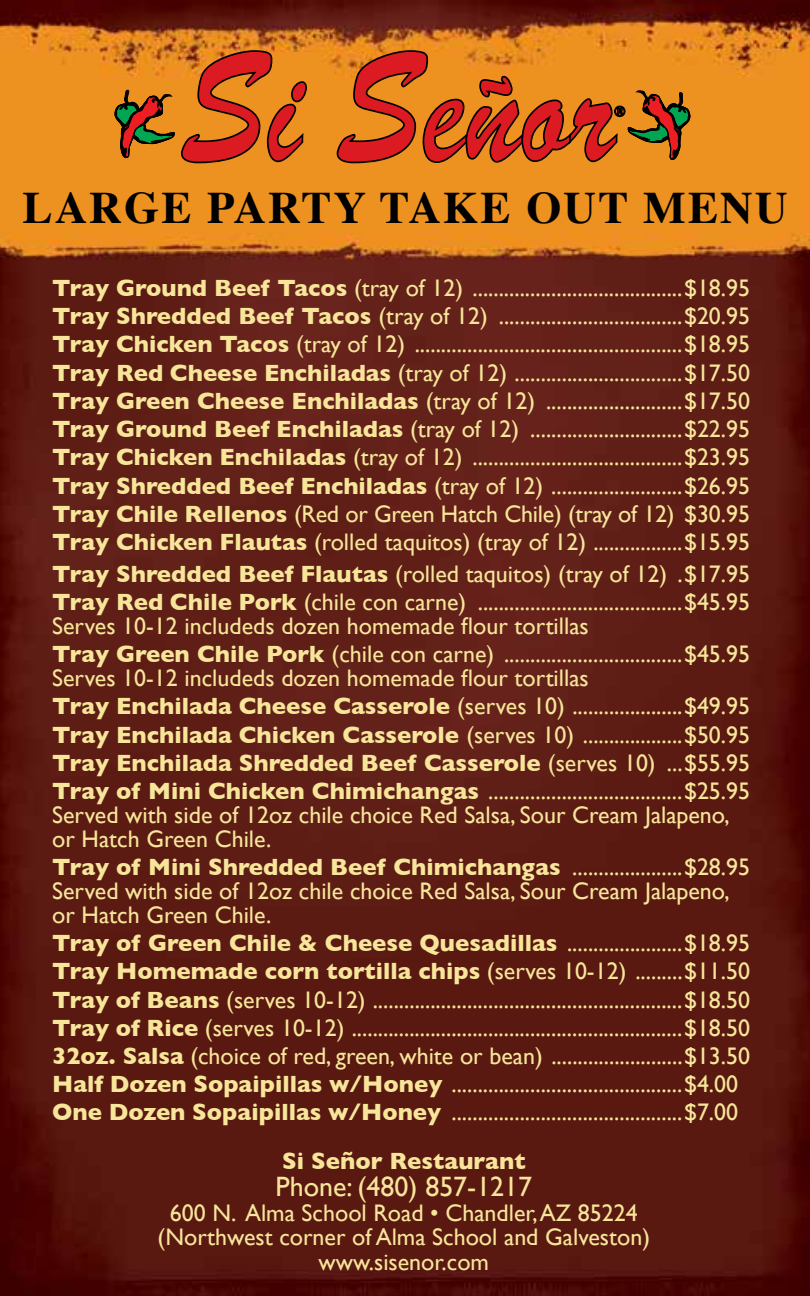
<style>
.page{position:relative;width:810px;height:1296px;background:#fff}
.page>*{position:absolute;margin:0;border:0;box-sizing:border-box;transform-origin:0 0}
.t1{font:700 45px "Times";letter-spacing:.05em;color:#000}
.t2{font:27.9px "Gill Sans";color:#f7e59a}
.t3{font:24.07px/28.1px "Gill Sans";color:#f7e59a}
.t4{font:700 24.07px "Gill Sans";color:#f7e59a}
.s1{font-weight:700}
</style>
<div class="page">
<img style="left:0;top:0;width:810px;height:1296px">
<svg style="left:114px;top:50px;width:194px;height:113px;background:#ca651e"></svg>
<svg style="left:336px;top:50px;width:355px;height:113px;background:#ce661d"></svg>
<h1 class="t1" style="left:22px;top:164px;width:767px">LARGE PARTY TAKE OUT MENU</h1>
<p class="t3" style="left:52px;top:274px;width:699px;text-align:justify"><span class="s1">Tray Ground Beef Tacos</span> (tray of 12) ........................................$18.95<br><span class="s1">Tray Shredded Beef Tacos</span> (tray of 12) ...................................$20.95<br><span class="s1">Tray Chicken Tacos</span> (tray of 12) ...................................................$18.95<br><span class="s1">Tray Red Cheese Enchiladas</span> (tray of 12) ................................$17.50<br><span class="s1">Tray Green Cheese Enchiladas</span> (tray of 12) ..........................$17.50<br><span class="s1">Tray Ground Beef Enchiladas</span> (tray of 12) .............................$22.95<br><span class="s1">Tray Chicken Enchiladas</span> (tray of 12) ........................................$23.95<br><span class="s1">Tray Shredded Beef Enchiladas</span> (tray of 12) .........................$26.95<br><span class="s1">Tray Chile Rellenos</span> (Red or Green Hatch Chile) (tray of 12) $30.95<br><span class="s1">Tray Chicken Flautas</span> (rolled taquitos) (tray of 12) .................$15.95</p>
<p class="t3" style="left:52px;top:560px;width:699px"><span class="s1">Tray Shredded Beef Flautas</span> (rolled taquitos) (tray of 12) .$17.95<br><span class="s1">Tray Red Chile Pork</span> (chile con carne) .......................................$45.95</p>
<p class="t3" style="left:52px;top:612px;width:699px">Serves 10-12 includeds dozen homemade flour tortillas<br><span class="s1">Tray Green Chile Pork</span> (chile con carne) ..................................$45.95</p>
<p class="t3" style="left:52px;top:664px;width:699px">Serves 10-12 includeds dozen homemade flour tortillas<br><span class="s1">Tray Enchilada Cheese Casserole</span> (serves 10) .....................$49.95<br><span class="s1">Tray Enchilada Chicken Casserole</span> (serves 10) ...................$50.95<br><span class="s1">Tray Enchilada Shredded Beef Casserole</span> (serves 10) ...$55.95<br><span class="s1">Tray of Mini Chicken Chimichangas</span> .....................................$25.95</p>
<p class="t3" style="left:52px;top:803px;width:679px;line-height:23.8px">Served with side of 12oz chile choice Red Salsa, Sour Cream Jalapeno, or Hatch Green Chile.</p>
<p class="t3" style="left:52px;top:855px;width:699px;line-height:23.8px"><span class="s1">Tray of Mini Shredded Beef Chimichangas</span> .....................$28.95<br>Served with side of 12oz chile choice Red Salsa, Sour Cream Jalapeno, or Hatch Green Chile.</p>
<p class="t3" style="left:52px;top:929px;width:699px"><span class="s1">Tray of Green Chile &amp; Cheese Quesadillas</span> ......................$18.95<br><span class="s1">Tray Homemade corn tortilla chips</span> (serves 10-12) .........$11.50<br><span class="s1">Tray of Beans</span> (serves 10-12) ...........................................................$18.50<br><span class="s1">Tray of Rice</span> (serves 10-12) ...............................................................$18.50<br><span class="s1">32oz. Salsa</span> (choice of red, green, white or bean) .........................$13.50<br><span class="s1">Half Dozen Sopaipillas w/Honey</span> ............................................$4.00<br><span class="s1">One Dozen Sopaipillas w/Honey</span> ............................................$7.00</p>
<p class="t4" style="left:282px;top:1142px;width:245px">Si Señor Restaurant</p>
<p class="t2" style="left:275px;top:1170px;width:258px">Phone: (480) 857-1217</p>
<p class="t3" style="left:158px;top:1200px;width:494px;line-height:24.8px;text-align:center">600 N. Alma School Road • Chandler, AZ 85224 (Northwest corner of Alma School and Galveston) www.sisenor.com</p>
</div>
